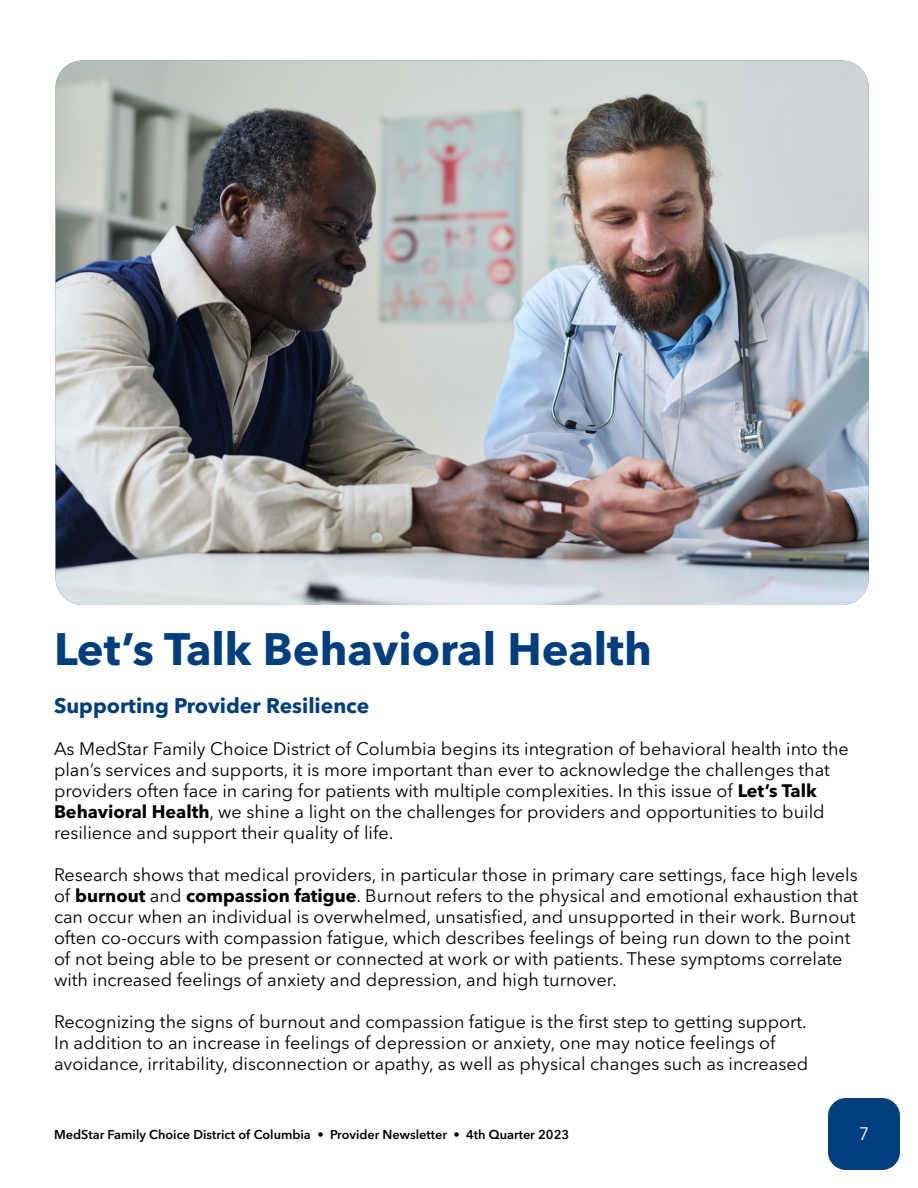
<style>
.page{position:relative;width:918px;height:1188px;background:#fff}
.page>*{position:absolute;margin:0;border:0;box-sizing:border-box;transform-origin:0 0}
.t1{font:700 45px "Avenir Next LT Pro";color:#003e7e}
.Sub_Title{font:700 21px "Avenir Next LT Pro";color:#003e7e}
.t2{font:18px "Avenir Next LT Pro";color:#000}
.t3{font:18px "Avenir Next LT Pro";color:#fff}
.t4{font:600 12.75px "Avenir Next LT Pro";color:#000}
.s1{font-weight:700}
.s2{font-weight:400}
</style>
<div class="page">
<img style="left:56px;top:60px;width:813px;height:545px">
<div style="left:828px;top:1098px;width:72px;height:72px;background:#003e7e;border-radius:18px"></div>
<h1 class="t1" style="left:54px;top:621px;width:599px">Let’s Talk Behavioral Health</h1>
<p class="Sub_Title" style="left:54px;top:693px;width:317px">Supporting Provider Resilience</p>
<p class="t2" style="left:54px;top:738px;width:796px">As MedStar Family Choice District of Columbia begins its integration of behavioral health into the</p>
<p class="t2" style="left:54px;top:759px;width:777px">plan’s services and supports, it is more important than ever to acknowledge the challenges that</p>
<p class="t2" style="left:54px;top:780px;width:764px">providers often face in caring for patients with multiple complexities. In this issue of <span class="s1">Let’s Talk</span></p>
<p class="t2" style="left:54px;top:801px;width:772px"><span class="s1">Behavioral Health</span>, we shine a light on the challenges for providers and opportunities to build</p>
<p class="t2" style="left:54px;top:822px;width:341px">resilience and support their quality of life.</p>
<p class="t2" style="left:54px;top:864px;width:805px">Research shows that medical providers, in particular those in primary care settings, face high levels</p>
<p class="t2" style="left:54px;top:885px;width:806px">of <span class="s1">burnout</span> and <span class="s1">compassion fatigue</span>. Burnout refers to the physical and emotional exhaustion that</p>
<p class="t2" style="left:54px;top:906px;width:803px">can occur when an individual is overwhelmed, unsatisfied, and unsupported in their work. Burnout</p>
<p class="t2" style="left:54px;top:927px;width:798px">often co-occurs with compassion fatigue, which describes feelings of being run down to the point</p>
<p class="t2" style="left:54px;top:948px;width:790px">of not being able to be present or connected at work or with patients. These symptoms correlate</p>
<p class="t2" style="left:54px;top:969px;width:564px">with increased feelings of anxiety and depression, and high turnover.</p>
<p class="t2" style="left:54px;top:1011px;width:754px">Recognizing the signs of burnout and compassion fatigue is the first step to getting support.</p>
<p class="t2" style="left:54px;top:1032px;width:723px">In addition to an increase in feelings of depression or anxiety, one may notice feelings of</p>
<p class="t2" style="left:54px;top:1053px;width:756px">avoidance, irritability, disconnection or apathy, as well as physical changes such as increased</p>
<p class="t4" style="left:54px;top:1126px;width:517px">MedStar Family Choice District of Columbia <span class="s2">•</span> Provider Newsletter • 4th Quarter 2023</p>
<p class="t3" style="left:859px;top:1123px;width:12px">7</p>
</div>
